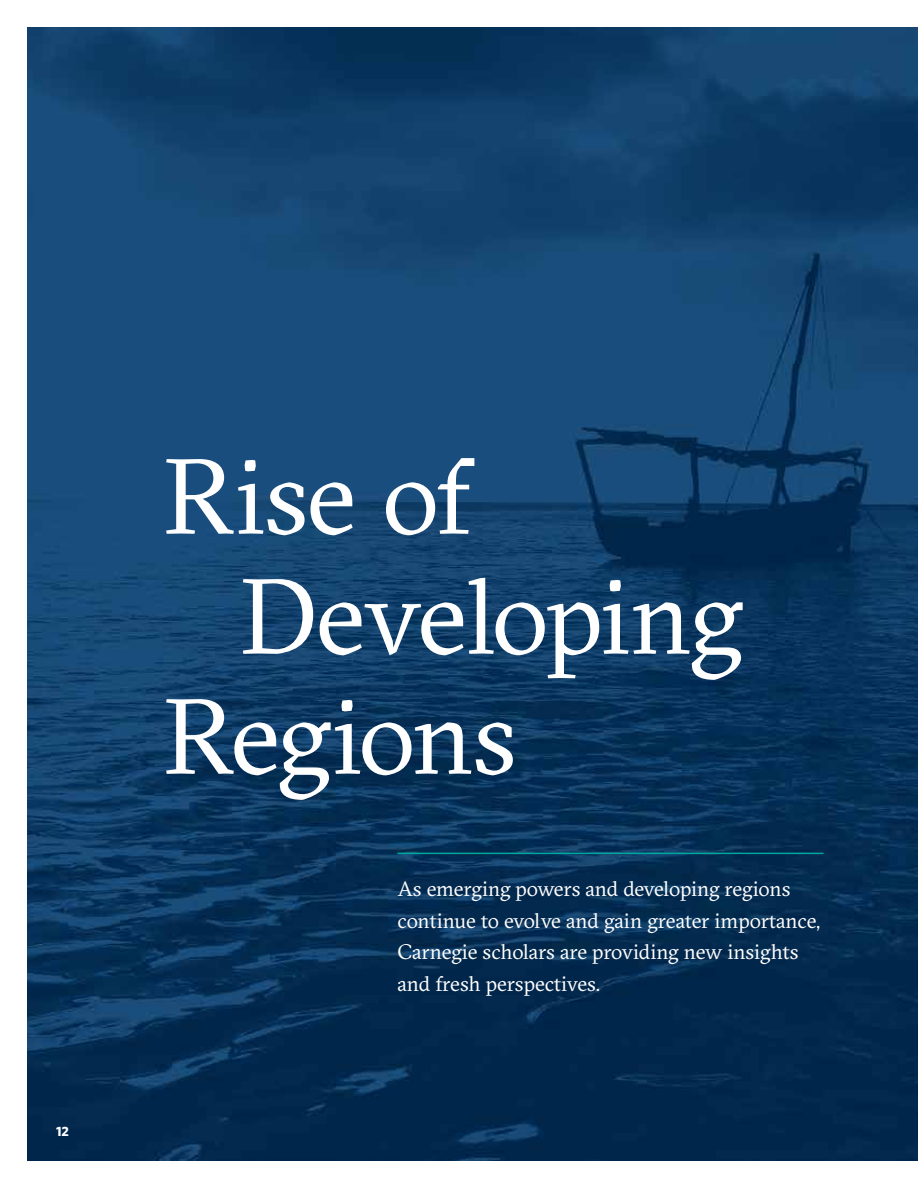
<style>
.page{position:relative;width:918px;height:1188px;background:#fff}
.page>*{position:absolute;margin:0;border:0;box-sizing:border-box;transform-origin:0 0}
.t1{font:106.5px "GT Sectra LCG";letter-spacing:-.025em;color:#fff}
.t2{font:21px/31.5px "GT Sectra LCG";letter-spacing:-.01em;color:#fff}
.t3{font:700 13.5px "Whitney";color:#fff}
</style>
<div class="page">
<img style="left:27px;top:27px;width:891px;height:1134px">
<hr style="left:397px;top:853px;width:427px;height:1px;background:#00a79e">
<p class="t3" style="left:56px;top:1122px;width:14px">12</p>
<h1 class="t1" style="left:163px;top:436px;width:310px">Rise of</h1>
<h1 class="t1" style="left:240px;top:556px;width:505px">Developing</h1>
<h1 class="t1" style="left:163px;top:676px;width:356px">Regions</h1>
<p class="t2" style="left:397px;top:874px;width:424px">As emerging powers and developing regions continue to evolve and gain greater importance, Carnegie scholars are providing new insights and fresh perspectives.</p>
</div>
